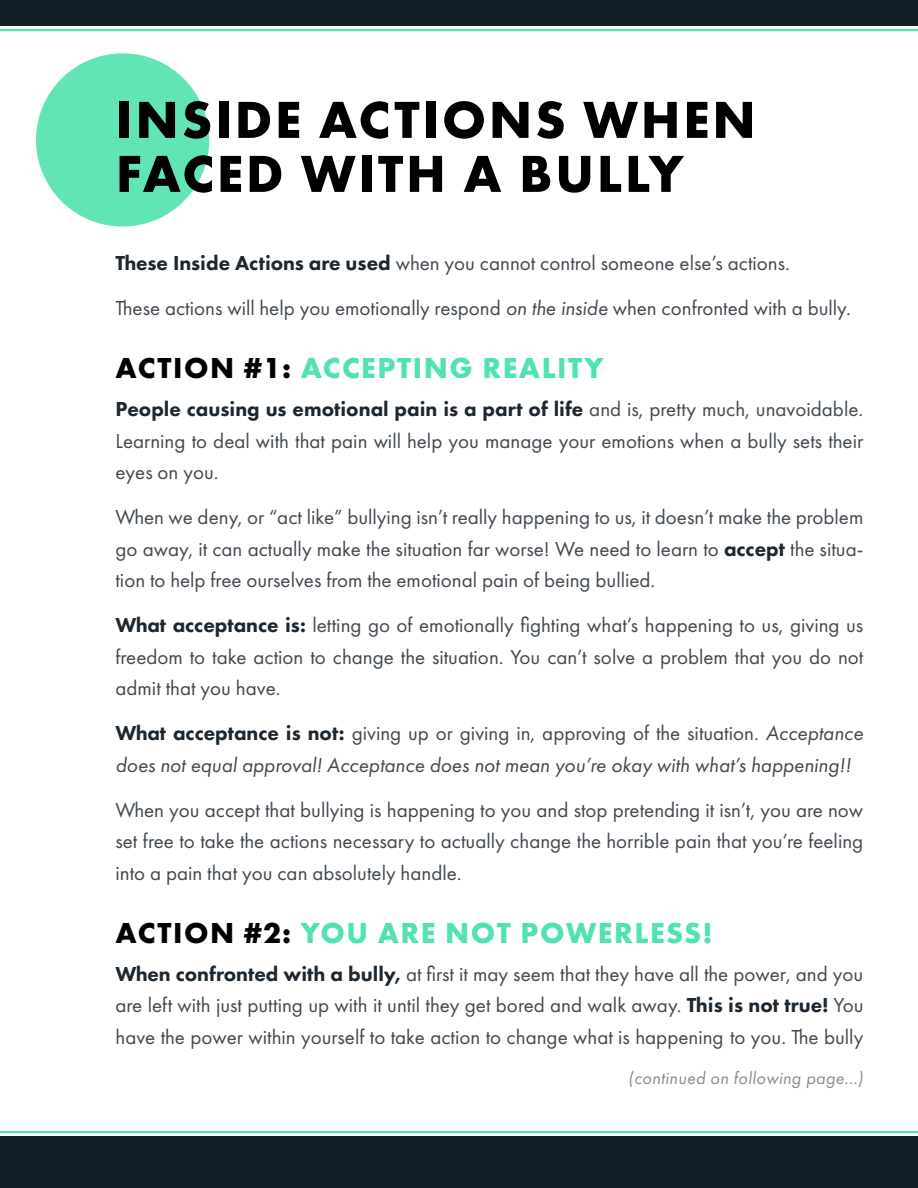
<style>
.page{position:relative;width:918px;height:1188px;background:#fff}
.page>*{position:absolute;margin:0;border:0;box-sizing:border-box;transform-origin:0 0}
.t1{font:700 54px/54px "Futura PT";letter-spacing:.05em;color:#000}
.t2{font:700 30px "Futura PT";letter-spacing:.05em;color:#50e3ad}
.t3{font:21px/31.5px "Futura PT";color:#414950;text-align:justify}
.t4{font:italic 21px/31.5px "Futura PT";color:#414950}
.t5{font:italic 18px "Futura PT";letter-spacing:.02em;color:#888e92}
.s1{font-weight:800;color:#1d272f}
.s2{font-style:italic}
.s3{color:#000}
.s4{font-weight:800;font-style:normal;color:#1d272f}
.s5{font-style:normal}
</style>
<div class="page">
<div style="left:0;top:0;width:918px;height:26px;background:#111c24"></div>
<hr style="left:0;top:29px;width:918px;height:2px;background:#50e3ad">
<div style="left:0;top:1136px;width:918px;height:52px;background:#111c24"></div>
<hr style="left:0;top:1131px;width:918px;height:2px;background:#50e3ad">
<div style="left:36px;top:53px;width:173px;height:174px;background:#61e5b5;border-radius:50%"></div>
<h1 class="t1" style="left:116px;top:91px;width:642px">INSIDE ACTIONS WHEN<br>FACED WITH A BULLY</h1>
<p class="t3" style="left:116px;top:240px;width:737px;line-height:45px"><span class="s1">These Inside Actions are used</span> when you cannot control someone else’s actions.<br>These actions will help you emotionally respond <span class="s2">on the inside</span> when confronted with a bully.</p>
<h2 class="t2" style="left:116px;top:348px;width:490px"><span class="s3">ACTION #1:</span> ACCEPTING REALITY</h2>
<p class="t3" style="left:116px;top:393px;width:749px"><span class="s1">People causing us emotional pain is a part of life</span> and is, pretty much, unavoidable.<br>Learning to deal with that pain will help you manage your emotions when a bully sets their eyes on you.</p>
<p class="t3" style="left:116px;top:501px;width:749px">When we deny, or “act like” bullying isn’t really happening to us, it doesn’t make the problem go away, it can actually make the situation far worse! We need to learn to <span class="s1">accept</span> the situa&shy;tion to help free ourselves from the emotional pain of being bullied.</p>
<p class="t3" style="left:116px;top:609px;width:749px"><span class="s1">What acceptance is:</span> letting go of emotionally fighting what’s happening to us, giving us freedom to take action to change the situation. You can’t solve a problem that you do not admit that you have.</p>
<p class="t4" style="left:116px;top:717px;width:749px"><span class="s4">What acceptance is not:</span> <span class="s5">giving up or giving in, approving of the situation.</span> Acceptance does not equal approval! Acceptance does not mean you’re okay with what’s happening!!</p>
<p class="t3" style="left:116px;top:794px;width:749px">When you accept that bullying is happening to you and stop pretending it isn’t, you are now set free to take the actions necessary to actually change the horrible pain that you’re feeling into a pain that you can absolutely handle.</p>
<h2 class="t2" style="left:116px;top:913px;width:599px"><span class="s3">ACTION #2:</span> YOU ARE NOT POWERLESS!</h2>
<p class="t3" style="left:116px;top:958px;width:749px"><span class="s1">When confronted with a bully,</span> at first it may seem that they have all the power, and you are left with just putting up with it until they get bored and walk away. <span class="s1">This is not true!</span> You have the power within yourself to take action to change what is happening to you. The bully</p>
<p class="t5" style="left:628px;top:1067px;width:237px">(continued on following page...)</p>
</div>
